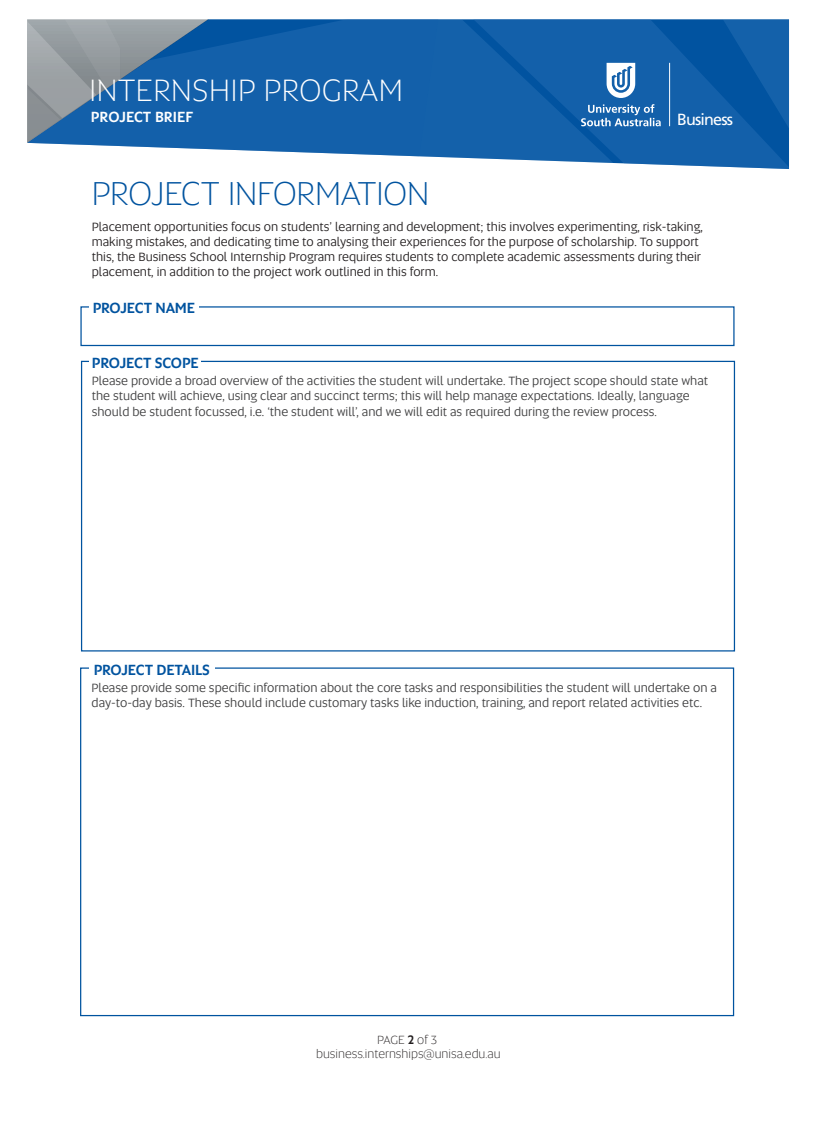
<style>
.page{position:relative;width:815px;height:1124px;background:#fff}
.page>*{position:absolute;margin:0;border:0;box-sizing:border-box;transform-origin:0 0}
.t1{font:300 35px "Altis";letter-spacing:-.02em;color:#00539f}
.t2{font:300 32.62px "Altis";color:#fff}
.t3{font:16.12px "Frutiger";letter-spacing:-.05em;color:#fff}
.t4{font:500 15px "Altis";letter-spacing:-.01em;color:#00539f}
.t5{font:500 15px "Altis";color:#fff}
.t6{font:12.5px/15px "Altis";color:#3e3e3f}
.t7{font:12.5px/15px "Altis";color:#231f20}
.t8{font:300 12.5px "Altis";color:#231f20}
.s1{font-weight:500}
</style>
<div class="page">
<div style="left:80px;top:306px;width:655px;height:40px;border:1px solid #00539f"></div>
<div style="left:89px;top:301px;width:109px;height:12px;background:#fff"></div>
<svg style="left:32px;top:19px;width:379px;height:138px;background:#286eb1"></svg>
<svg style="left:411px;top:19px;width:378px;height:150px;background:#296fb1"></svg>
<svg style="left:27px;top:19px;width:182px;height:124px;background:#547ea5"></svg>
<svg style="left:564px;top:19px;width:225px;height:141px;background:#1863ab"></svg>
<h2 class="t2" style="left:89px;top:68px;width:316px">INTERNSHIP PROGRAM</h2>
<p class="t5" style="left:91px;top:105px;width:104px">PROJECT BRIEF</p>
<p class="t3" style="left:677px;top:110px;width:58px">Business</p>
<h1 class="t1" style="left:92px;top:169px;width:340px">PROJECT INFORMATION</h1>
<p class="t7" style="left:92px;top:218px;width:612px">Placement opportunities focus on students’ learning and development; this involves experimenting, risk-taking, making mistakes, and dedicating time to analysing their experiences for the purpose of scholarship. To support this, the Business School Internship Program requires students to complete academic assessments during their placement, in addition to the project work outlined in this form.</p>
<p class="t4" style="left:93px;top:296px;width:104px">PROJECT NAME</p>
<p class="t4" style="left:92px;top:352px;width:108px">PROJECT SCOPE</p>
<p class="t6" style="left:92px;top:373px;width:618px">Please provide a broad overview of the activities the student will undertake. The project scope should state what the student will achieve, using clear and succinct terms; this will help manage expectations. Ideally, language should be student focussed, i.e. ‘the student will’, and we will edit as required during the review process.</p>
<p class="t4" style="left:94px;top:658px;width:118px">PROJECT DETAILS</p>
<p class="t6" style="left:92px;top:680px;width:627px">Please provide some specific information about the core tasks and responsibilities the student will undertake on a day-to-day basis. These should include customary tasks like induction, training, and report related activities etc.</p>
<p class="t8" style="left:377px;top:1030px;width:61px">PAGE <span class="s1">2</span> of 3</p>
<p class="t8" style="left:316px;top:1044px;width:186px">business.internships@unisa.edu.au</p>
</div>
